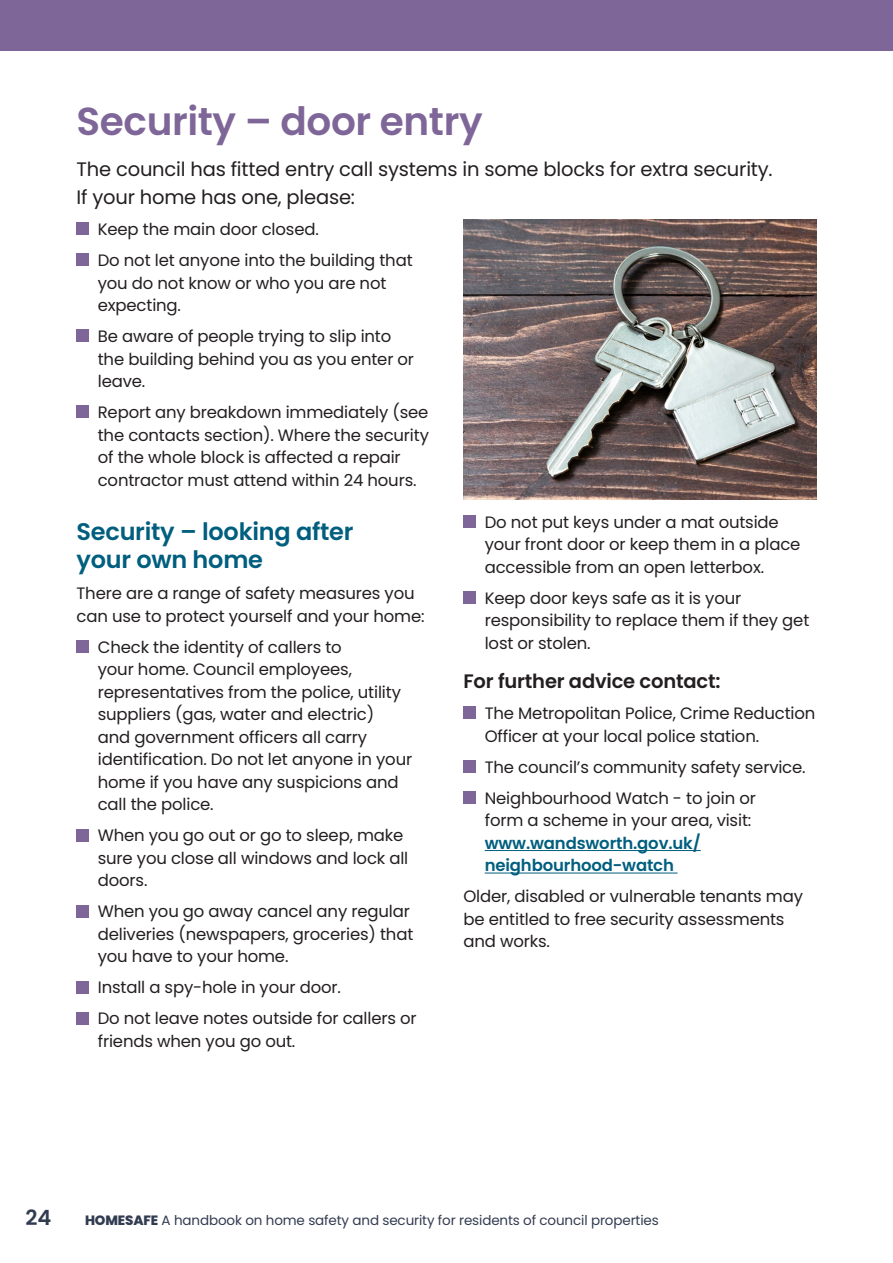
<style>
.page{position:relative;width:893px;height:1263px;background:#fff}
.page>*{position:absolute;margin:0;border:0;box-sizing:border-box;transform-origin:0 0}
.t1{font:600 39px "Poppins";letter-spacing:-.01em;color:#7f6698}
.t2{font:600 24px/28.5px "Poppins";letter-spacing:-.01em;color:#005e7e}
.t3{font:600 21px "Poppins";color:#323c51}
.t4{font:19.5px/28.5px "Poppins";letter-spacing:-.01em;color:#231f20}
.t5{font:600 19.5px "Poppins";letter-spacing:-.01em;color:#231f20}
.t6{font:16.5px/22.5px "Poppins";letter-spacing:-.01em;color:#231f20}
.t7{font:600 16.5px/22.5px "Poppins";letter-spacing:-.01em;color:#005e7e}
.t8{font:13.5px "Poppins";letter-spacing:-.01em;color:#323c51}
.s1{font-weight:800}
</style>
<div class="page">
<div style="left:0;top:0;width:893px;height:51px;background:#7f6698"></div>
<div style="left:77px;top:222px;width:12px;height:13px;background:#7f6698"></div>
<div style="left:77px;top:254px;width:12px;height:12px;background:#7f6698"></div>
<div style="left:77px;top:330px;width:12px;height:12px;background:#7f6698"></div>
<div style="left:77px;top:406px;width:12px;height:12px;background:#7f6698"></div>
<div style="left:77px;top:640px;width:12px;height:13px;background:#7f6698"></div>
<div style="left:77px;top:829px;width:12px;height:12px;background:#7f6698"></div>
<div style="left:77px;top:905px;width:12px;height:12px;background:#7f6698"></div>
<div style="left:77px;top:981px;width:12px;height:12px;background:#7f6698"></div>
<div style="left:77px;top:1012px;width:12px;height:12px;background:#7f6698"></div>
<hr style="left:485px;top:850px;width:216px;height:1px;background:#005e7e">
<hr style="left:485px;top:873px;width:193px;height:1px;background:#005e7e">
<div style="left:463px;top:515px;width:13px;height:13px;background:#7f6698"></div>
<div style="left:463px;top:591px;width:13px;height:13px;background:#7f6698"></div>
<div style="left:463px;top:707px;width:13px;height:12px;background:#7f6698"></div>
<div style="left:463px;top:760px;width:13px;height:13px;background:#7f6698"></div>
<div style="left:463px;top:791px;width:13px;height:13px;background:#7f6698"></div>
<img style="left:463px;top:219px;width:353px;height:280px">
<h1 class="t1" style="left:77px;top:98px;width:408px">Security – door entry</h1>
<p class="t4" style="left:77px;top:155px;width:698px">The council has fitted entry call systems in some blocks for extra security.<br>If your home has one, please:</p>
<p class="t6" style="left:98px;top:214px;width:316px;line-height:31px">Keep the main door closed.<br>Do not let anyone into the building that</p>
<p class="t6" style="left:98px;top:272px;width:290px">you do not know or who you are not expecting.</p>
<p class="t6" style="left:98px;top:325px;width:318px">Be aware of people trying to slip into the building behind you as you enter or leave.</p>
<p class="t6" style="left:98px;top:401px;width:333px">Report any breakdown immediately (see the contacts section). Where the security of the whole block is affected a repair contractor must attend within 24 hours.</p>
<h2 class="t2" style="left:77px;top:517px;width:278px">Security – looking after your own home</h2>
<p class="t6" style="left:77px;top:582px;width:350px">There are a range of safety measures you can use to protect yourself and your home:</p>
<p class="t6" style="left:98px;top:636px;width:316px">Check the identity of callers to<br>your home. Council employees, representatives from the police, utility suppliers (gas, water and electric)<br>and government officers all carry identification. Do not let anyone in your home if you have any suspicions and call the police.</p>
<p class="t6" style="left:98px;top:824px;width:312px">When you go out or go to sleep, make sure you close all windows and lock all doors.</p>
<p class="t6" style="left:98px;top:900px;width:317px">When you go away cancel any regular deliveries (newspapers, groceries) that you have to your home.</p>
<p class="t6" style="left:98px;top:972px;width:320px;line-height:31px">Install a spy-hole in your door.<br>Do not leave notes outside for callers or</p>
<p class="t6" style="left:98px;top:1030px;width:199px">friends when you go out.</p>
<p class="t6" style="left:485px;top:511px;width:317px">Do not put keys under a mat outside your front door or keep them in a place accessible from an open letterbox.</p>
<p class="t6" style="left:485px;top:587px;width:326px">Keep door keys safe as it is your responsibility to replace them if they get lost or stolen.</p>
<p class="t5" style="left:463px;top:670px;width:258px">For further advice contact:</p>
<p class="t6" style="left:485px;top:702px;width:332px">The Metropolitan Police, Crime Reduction<br>Officer at your local police station.</p>
<p class="t6" style="left:485px;top:752px;width:322px;line-height:31px">The council’s community safety service.<br>Neighbourhood Watch - to join or</p>
<p class="t6" style="left:485px;top:809px;width:268px">form a scheme in your area, visit:</p>
<p class="t7" style="left:485px;top:832px;width:217px">www.wandsworth.gov.uk/ neighbourhood-watch</p>
<p class="t6" style="left:463px;top:885px;width:341px">Older, disabled or vulnerable tenants may be entitled to free security assessments and works.</p>
<p class="t3" style="left:26px;top:1205px;width:27px">24</p>
<p class="t8" style="left:85px;top:1212px;width:575px"><span class="s1">HOMESAFE</span> A handbook on home safety and security for residents of council properties</p>
</div>
